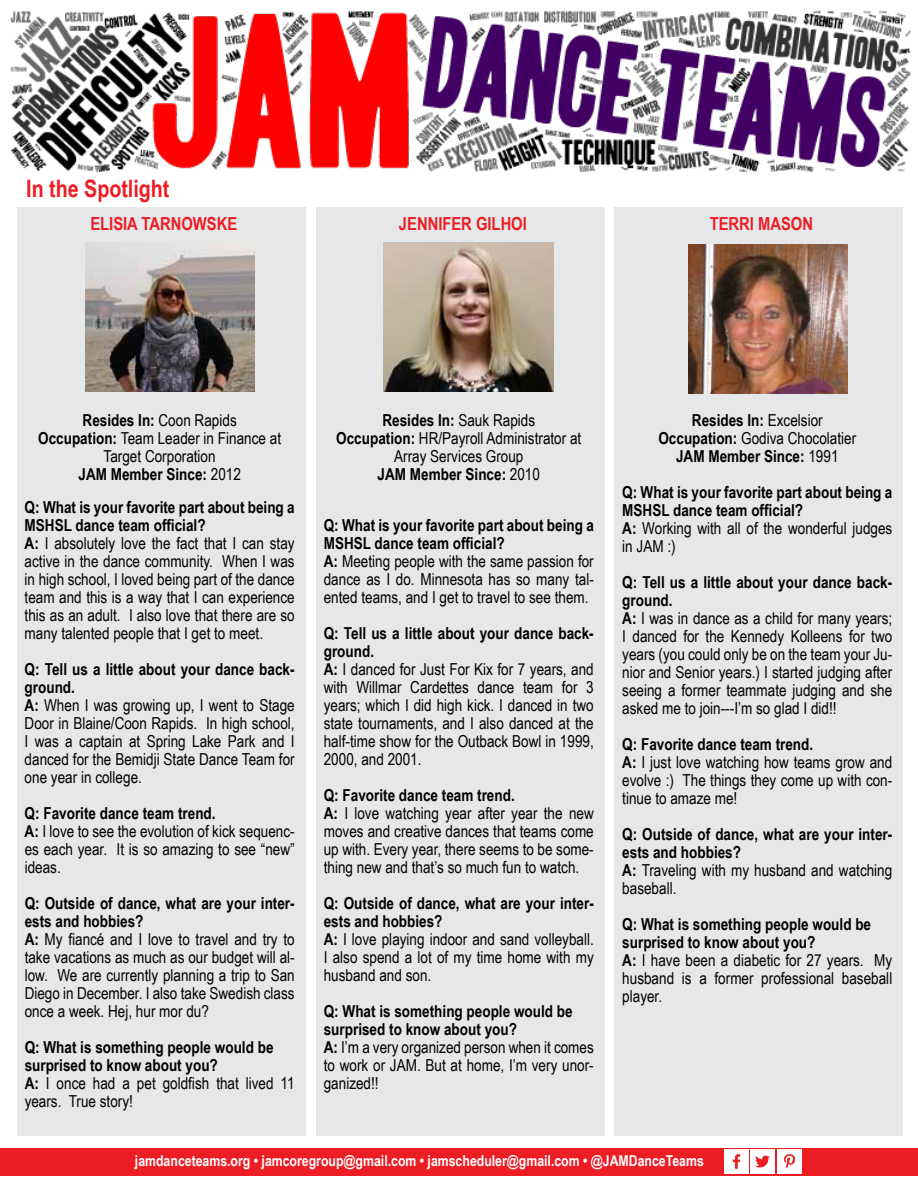
<style>
.page{position:relative;width:918px;height:1188px;background:#fff}
.page>*{position:absolute;margin:0;border:0;box-sizing:border-box;transform-origin:0 0}
.t1{font:700 24px "Arial Narrow";color:#ed1d24}
.t2{font:700 18px "Arial Narrow";color:#ed1d24}
.t3{font:16.5px/18px "Arial Narrow";color:#000}
.t4{font:700 16.5px/18px "Arial Narrow";color:#000}
.t5{font:700 15px "Arial Narrow";color:#fff}
.s1{font-weight:700}
.s2{font-weight:400}
</style>
<div class="page">
<img style="left:10px;top:10px;width:901px;height:163px">
<div style="left:17px;top:207px;width:288px;height:929px;background:#e6e7e8"></div>
<img style="left:86px;top:243px;width:169px;height:149px">
<div style="left:316px;top:207px;width:288px;height:929px;background:#e6e7e8"></div>
<img style="left:384px;top:243px;width:170px;height:149px">
<div style="left:615px;top:207px;width:288px;height:929px;background:#e6e7e8"></div>
<img style="left:688px;top:244px;width:159px;height:149px">
<div style="left:0;top:1148px;width:918px;height:28px;background:#ed1d24"></div>
<img style="left:751px;top:1150px;width:24px;height:24px">
<img style="left:777px;top:1150px;width:24px;height:24px">
<img style="left:724px;top:1150px;width:24px;height:24px">
<h1 class="t1" style="left:26px;top:170px;width:145px">In the Spotlight</h1>
<p class="t2" style="left:90px;top:210px;width:148px">ELISIA TARNOWSKE</p>
<p class="t2" style="left:399px;top:210px;width:129px">JENNIFER GILHOI</p>
<p class="t2" style="left:710px;top:210px;width:105px">TERRI MASON</p>
<p class="t3" style="left:38px;top:411px;width:244px;text-align:center"><span class="s1">Resides In:</span> Coon Rapids<br><span class="s1">Occupation:</span> Team Leader in Finance at<br>Target Corporation<br><span class="s1">JAM Member Since:</span> 2012</p>
<p class="t3" style="left:25px;top:498px;width:272px"><span class="s1">Q: What is your favorite part about being a MSHSL dance team official?<br>A:</span> I absolutely love the fact that I can stay active in the dance community. When I was in high school, I loved being part of the dance team and this is a way that I can experience this as an adult. I also love that there are so many talented people that I get to meet.</p>
<p class="t3" style="left:25px;top:660px;width:272px"><span class="s1">Q: Tell us a little about your dance back&shy;ground.<br>A:</span> When I was growing up, I went to Stage<br>Door in Blaine/Coon Rapids. In high school,<br>I was a captain at Spring Lake Park and I danced for the Bemidji State Dance Team for one year in college.</p>
<p class="t3" style="left:25px;top:804px;width:272px"><span class="s1">Q: Favorite dance team trend.<br>A:</span> I love to see the evolution of kick sequenc&shy;es each year. It is so amazing to see “new” ideas.</p>
<p class="t3" style="left:25px;top:894px;width:272px"><span class="s1">Q: Outside of dance, what are your inter&shy;ests and hobbies?<br>A:</span> My fiancé and I love to travel and try to take vacations as much as our budget will al&shy;low. We are currently planning a trip to San Diego in December. I also take Swedish class once a week. Hej, hur mor du?</p>
<p class="t4" style="left:25px;top:1038px;width:272px">Q: What is something people would be surprised to know about you?<br>A: <span class="s2">I once had a pet goldfish that lived 11 years. True story!</span></p>
<p class="t3" style="left:336px;top:411px;width:247px;text-align:center"><span class="s1">Resides In:</span> Sauk Rapids<br><span class="s1">Occupation:</span> HR/Payroll Administrator at<br>Array Services Group<br><span class="s1">JAM Member Since:</span> 2010</p>
<p class="t3" style="left:324px;top:516px;width:272px"><span class="s1">Q: What is your favorite part about being a MSHSL dance team official?<br>A:</span> Meeting people with the same passion for dance as I do. Minnesota has so many tal&shy;ented teams, and I get to travel to see them.</p>
<p class="t3" style="left:324px;top:624px;width:272px"><span class="s1">Q: Tell us a little about your dance back&shy;ground.<br>A:</span> I danced for Just For Kix for 7 years, and with Willmar Cardettes dance team for 3 years; which I did high kick. I danced in two state tournaments, and I also danced at the half-time show for the Outback Bowl in 1999, 2000, and 2001.</p>
<p class="t3" style="left:324px;top:786px;width:272px"><span class="s1">Q: Favorite dance team trend.<br>A:</span> I love watching year after year the new moves and creative dances that teams come up with. Every year, there seems to be some&shy;thing new and that’s so much fun to watch.</p>
<p class="t3" style="left:324px;top:894px;width:272px"><span class="s1">Q: Outside of dance, what are your inter&shy;ests and hobbies?<br>A:</span> I love playing indoor and sand volleyball.<br>I also spend a lot of my time home with my husband and son.</p>
<p class="t3" style="left:324px;top:1002px;width:272px"><span class="s1">Q: What is something people would be surprised to know about you?<br>A:</span> I’m a very organized person when it comes to work or JAM. But at home, I’m very unor&shy;ganized!!</p>
<p class="t4" style="left:658px;top:411px;width:199px;text-align:center">Resides In: <span class="s2">Excelsior<br></span>Occupation: <span class="s2">Godiva Chocolatier<br></span>JAM Member Since: <span class="s2">1991</span></p>
<p class="t4" style="left:622px;top:483px;width:272px">Q: What is your favorite part about being a<br>MSHSL dance team official?<br>A: <span class="s2">Working with all of the wonderful judges in JAM :)</span></p>
<p class="t3" style="left:622px;top:573px;width:272px"><span class="s1">Q: Tell us a little about your dance back&shy;ground.<br>A:</span> I was in dance as a child for many years; I danced for the Kennedy Kolleens for two years (you could only be on the team your Ju&shy;nior and Senior years.) I started judging after seeing a former teammate judging and she asked me to join---I’m so glad I did!!</p>
<p class="t3" style="left:622px;top:735px;width:272px"><span class="s1">Q: Favorite dance team trend.<br>A:</span> I just love watching how teams grow and evolve :) The things they come up with con&shy;tinue to amaze me!</p>
<p class="t4" style="left:622px;top:825px;width:272px">Q: Outside of dance, what are your inter&shy;ests and hobbies?<br>A: <span class="s2">Traveling with my husband and watching baseball.</span></p>
<p class="t3" style="left:622px;top:915px;width:272px"><span class="s1">Q: What is something people would be surprised to know about you?<br>A:</span> I have been a diabetic for 27 years. My husband is a former professional baseball player.</p>
<p class="t5" style="left:135px;top:1150px;width:570px">jamdanceteams.org • jamcoregroup@gmail.com • jamscheduler@gmail.com • @JAMDanceTeams</p>
</div>
